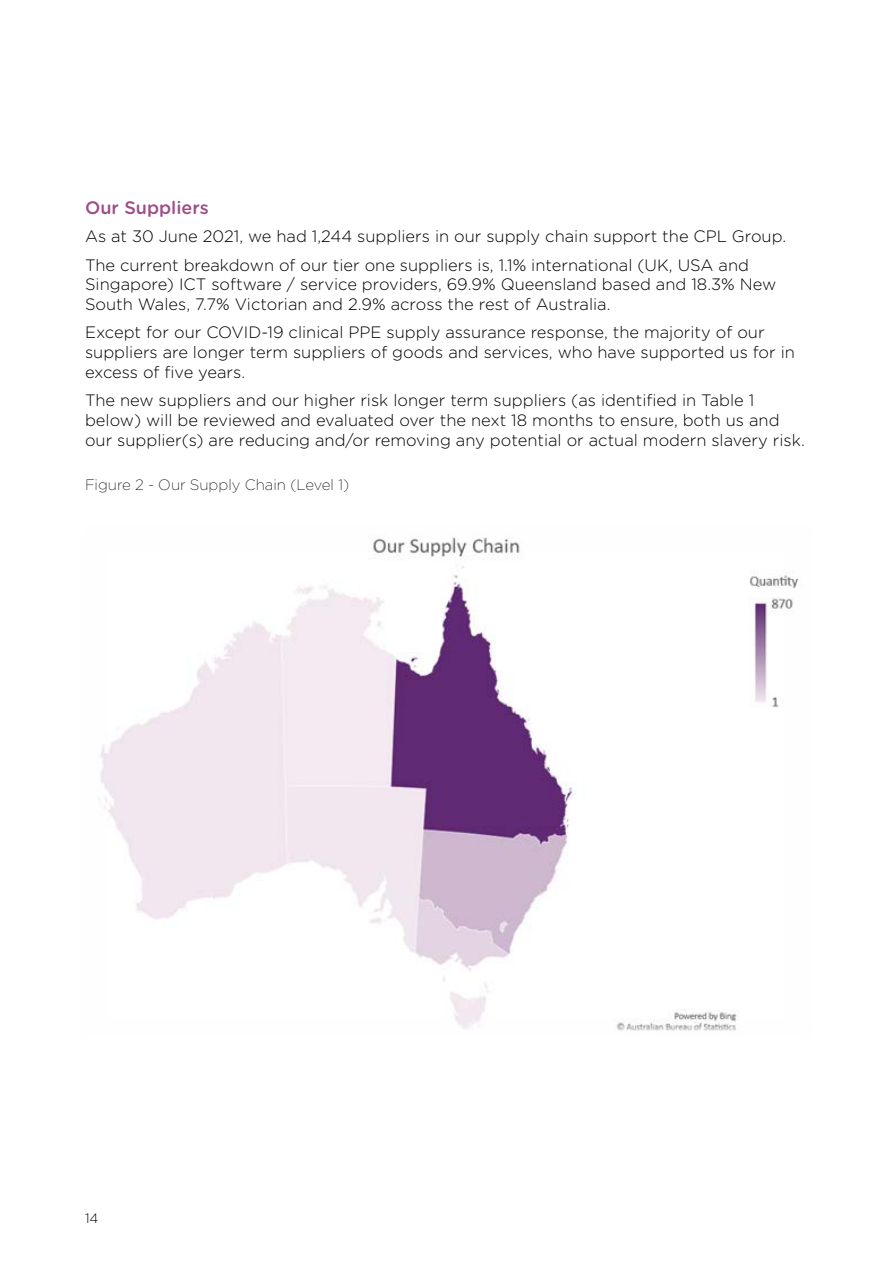
<style>
.page{position:relative;width:893px;height:1263px;background:#fff}
.page>*{position:absolute;margin:0;border:0;box-sizing:border-box;transform-origin:0 0}
.t1{font:500 18px "Gotham Rounded";color:#9d4d87}
.t2{font:300 16.5px/19.8px "Gotham Rounded";color:#000}
.t3{font:200 15px "Gotham";color:#000}
.t4{font:300 13.5px "Gotham";color:#000}
</style>
<div class="page">
<img style="left:98px;top:537px;width:700px;height:494px">
<p class="t1" style="left:85px;top:195px;width:125px">Our Suppliers</p>
<p class="t2" style="left:85px;top:221px;width:703px;line-height:28.3px">As at 30 June 2021, we had 1,244 suppliers in our supply chain support the CPL Group.<br>The current breakdown of our tier one suppliers is, 1.1% international (UK, USA and</p>
<p class="t2" style="left:85px;top:274px;width:693px">Singapore) ICT software / service providers, 69.9% Queensland based and 18.3% New<br>South Wales, 7.7% Victorian and 2.9% across the rest of Australia.</p>
<p class="t2" style="left:85px;top:322px;width:711px">Except for our COVID-19 clinical PPE supply assurance response, the majority of our suppliers are longer term suppliers of goods and services, who have supported us for in excess of five years.</p>
<p class="t2" style="left:85px;top:390px;width:721px">The new suppliers and our higher risk longer term suppliers (as identified in Table 1 below) will be reviewed and evaluated over the next 18 months to ensure, both us and our supplier(s) are reducing and/or removing any potential or actual modern slavery risk.</p>
<p class="t3" style="left:85px;top:476px;width:266px">Figure 2 - Our Supply Chain (Level 1)</p>
<p class="t4" style="left:85px;top:1209px;width:15px">14</p>
</div>
